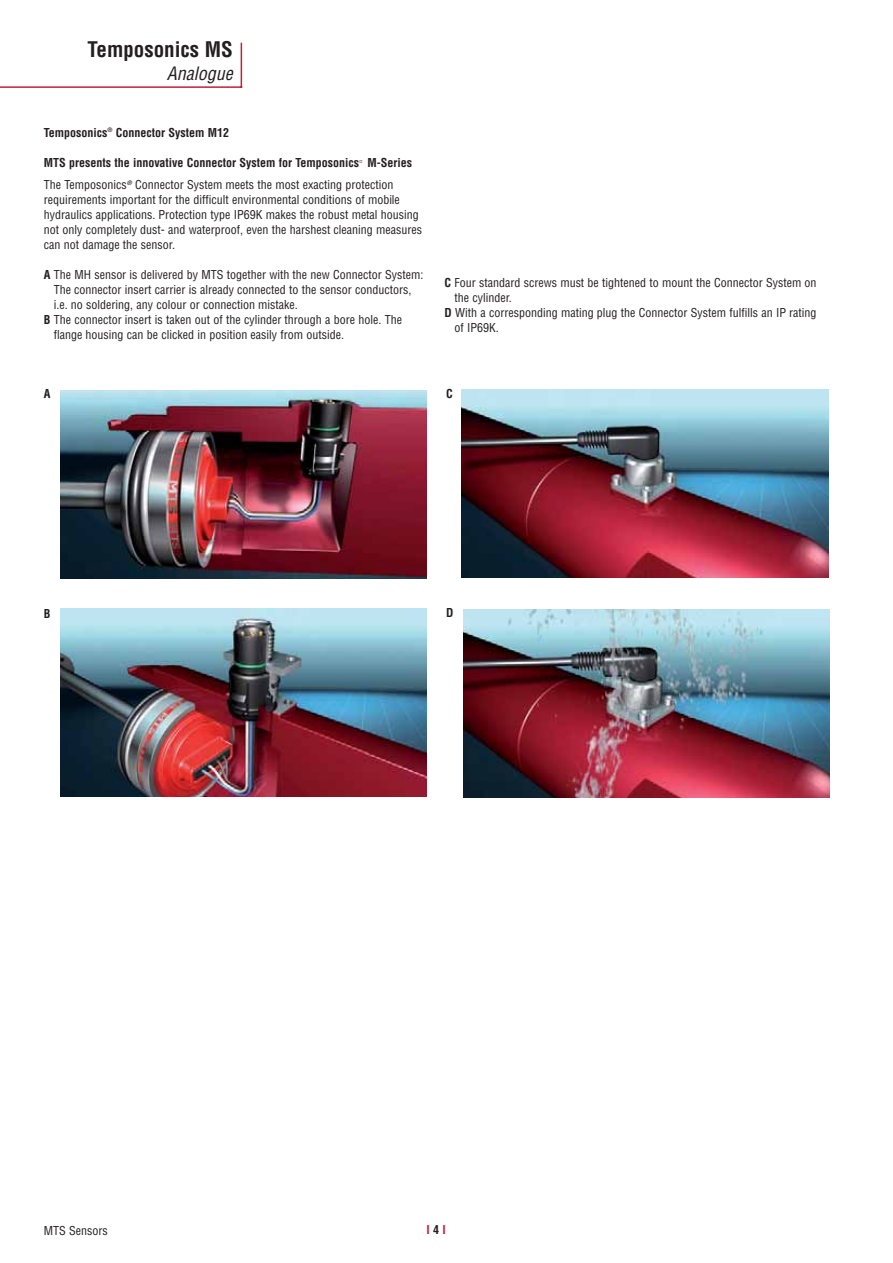
<style>
.page{position:relative;width:893px;height:1263px;background:#fff}
.page>*{position:absolute;margin:0;border:0;box-sizing:border-box;transform-origin:0 0}
.t1{font:700 condensed 21px "Helvetica LT Std";color:#231f20}
.t2{font:italic condensed 18px "Helvetica LT Std";color:#231f20}
.t3{font:condensed 12px/15px "Helvetica LT Std";color:#231f20}
.t4{font:700 condensed 12px/22.5px "Helvetica LT Std";color:#231f20}
.t5{font:700 condensed 12px "Helvetica LT Std";color:#be213b}
.s1{font-weight:400}
.s2{font-weight:700}
.s3{color:#231f20}
</style>
<div class="page">
<hr style="left:0;top:86px;width:242px;height:2px;background:#be213b">
<hr style="left:241px;top:43px;width:1px;height:44px;background:#be213b">
<img style="left:60px;top:390px;width:366px;height:188px">
<img style="left:60px;top:609px;width:366px;height:188px">
<img style="left:462px;top:390px;width:366px;height:188px">
<img style="left:463px;top:610px;width:366px;height:188px">
<h1 class="t1" style="left:88px;top:42px;width:147px">Temposonics MS</h1>
<h2 class="t2" style="left:167px;top:63px;width:67px">Analogue</h2>
<p class="t4" style="left:44px;top:122px;width:187px">Temposonics<sup>®</sup> Connector System M12</p>
<p class="t4" style="left:44px;top:152px;width:370px">MTS presents the innovative Connector System for Temposonics<sup>¤</sup> M-Series<br><span class="s1">The Temposonics</span><sup>®</sup> <span class="s1">Connector System meets the most exacting protection</span></p>
<p class="t3" style="left:44px;top:193px;width:380px">requirements important for the difficult environmental conditions of mobile hydraulics applications. Protection type IP69K makes the robust metal housing not only completely dust- and waterproof, even the harshest cleaning measures can not damage the sensor.</p>
<p class="t3" style="left:44px;top:268px;width:381px"><span class="s2">A</span> The MH sensor is delivered by MTS together with the new Connector System:</p>
<p class="t3" style="left:54px;top:283px;width:359px">The connector insert carrier is already connected to the sensor conductors,</p>
<p class="t3" style="left:54px;top:298px;width:246px">i.e. no soldering, any colour or connection mistake.</p>
<p class="t3" style="left:44px;top:313px;width:360px"><span class="s2">B</span> The connector insert is taken out of the cylinder through a bore hole. The</p>
<p class="t3" style="left:54px;top:328px;width:292px">flange housing can be clicked in position easily from outside.</p>
<p class="t4" style="left:44px;top:384px;width:8px">A</p>
<p class="t3" style="left:444px;top:276px;width:374px"><span class="s2">C</span> Four standard screws must be tightened to mount the Connector System on</p>
<p class="t3" style="left:454px;top:291px;width:59px">the cylinder.</p>
<p class="t3" style="left:444px;top:306px;width:373px"><span class="s2">D</span> With a corresponding mating plug the Connector System fulfills an IP rating</p>
<p class="t3" style="left:454px;top:321px;width:46px">of IP69K.</p>
<p class="t4" style="left:446px;top:384px;width:8px">C</p>
<p class="t4" style="left:44px;top:604px;width:8px">B</p>
<p class="t4" style="left:446px;top:603px;width:9px">D</p>
<p class="t3" style="left:44px;top:1224px;width:65px">MTS Sensors</p>
<p class="t5" style="left:427px;top:1226px;width:21px">I <span class="s3">4</span> I</p>
</div>
